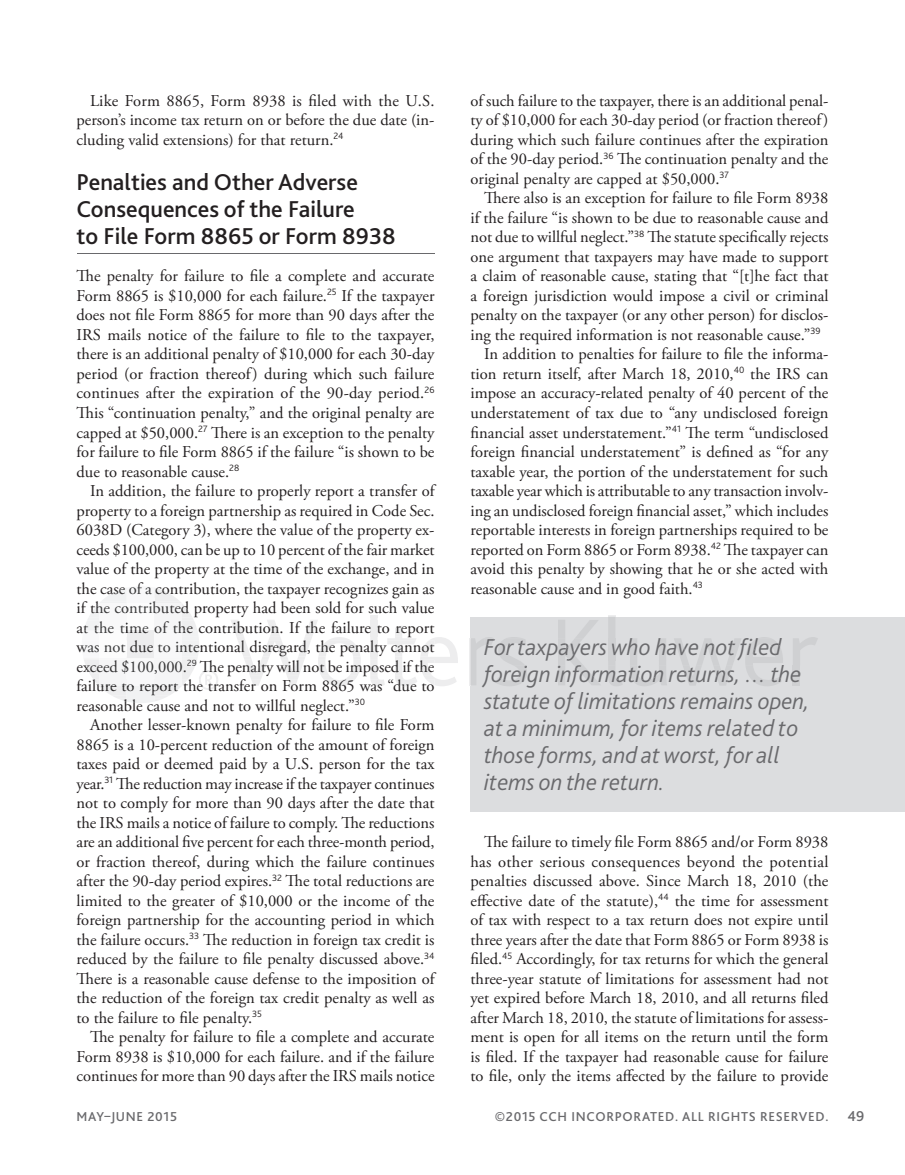
<style>
.page{position:relative;width:905px;height:1175px;background:#fff}
.page>*{position:absolute;margin:0;border:0;box-sizing:border-box;transform-origin:0 0}
.t1{font:italic 300 24px/27px "Bliss 2";color:#69696c}
.t2{font:500 24px/27px "Bliss 2";color:#231f20}
.t3{font:16.5px/19.5px "Adobe Garamond Pro";color:#231f20;text-align:justify}
.t4{font:16.5px/19.5px "Adobe Garamond Pro";color:#2a2829;text-align:center}
.t5{font:16.5px "Adobe Garamond Pro";color:#302e2f}
.t6{font:500 15px "Bliss 2";color:#69696c}
.t7{font:500 13.5px "Bliss 2";letter-spacing:.05em;color:#69696c}
.t8{font:300 9.6px "Bliss 2";color:#2b292a}
.s1{color:#302e2f}
.s2{color:#373738}
.s3{color:#2b292a}
.s4{color:#3c3c3d}
.s5{color:#343334}
.s6{color:#2a2829}
.s7{font-family:"Adobe Garamond Pro";font-weight:400;font-size:16.5px}
</style>
<div class="page">
<hr style="left:76px;top:253px;width:358px;height:1px;background:#69696c">
<div style="left:470px;top:616px;width:434px;height:195px;background:#dcdddf"></div>
<svg style="left:231px;top:620px;width:130px;height:66px"></svg>
<svg style="left:370px;top:615px;width:88px;height:71px"></svg>
<hr style="left:469px;top:638px;width:1px;height:47px;background:#ededee">
<svg style="left:470px;top:637px;width:57px;height:49px"></svg>
<svg style="left:558px;top:620px;width:42px;height:65px"></svg>
<svg style="left:608px;top:615px;width:7px;height:50px"></svg>
<div style="left:608px;top:638px;width:7px;height:23px;background:#cfd0d2"></div>
<svg style="left:608px;top:674px;width:14px;height:12px"></svg>
<svg style="left:630px;top:639px;width:37px;height:47px"></svg>
<svg style="left:674px;top:637px;width:109px;height:49px"></svg>
<svg style="left:793px;top:637px;width:25px;height:28px"></svg>
<div style="left:792px;top:665px;width:8px;height:20px;background:#cfd0d2"></div>
<svg style="left:84px;top:588px;width:134px;height:115px"></svg>
<p class="t3" style="left:76px;top:92px;width:359px;text-indent:14px">Like Form 8865, Form 8938 is filed with the U.S. person’s income tax return on or before the due date (in&shy;cluding valid extensions) for that return. <sup>24</sup></p>
<h1 class="t2" style="left:76px;top:171px;width:321px">Penalties and Other Adverse<br>Consequences of the Failure<br>to File Form 8865 or Form 8938</h1>
<p class="t3" style="left:76px;top:268px;width:359px">The penalty for failure to file a complete and accurate Form 8865 is $10,000 for each failure. <sup>25</sup> If the taxpayer does not file Form 8865 for more than 90 days after the IRS mails notice of the failure to file to the taxpayer, there is an additional penalty of $10,000 for each 30-day period (or fraction thereof) during which such failure continues after the expiration of the 90-day period. <sup>26<br></sup>This “continuation penalty,” and the original penalty are capped at $50,000. <sup>27</sup> There is an exception to the penalty for failure to file Form 8865 if the failure “is shown to be due to reasonable cause. <sup>28</sup></p>
<p class="t3" style="left:76px;top:482px;width:361px;text-indent:14px">In addition, the failure to properly report a transfer of property to a foreign partnership as required in Code Sec.<br>6038D (Category 3), where the value of the property ex&shy;ceeds $100,000, can be up to 10 percent of the fair market value of the property at the time of the exchange, and in the <span class="s1">case</span> <span class="s2">of a</span> <span class="s3">con</span>tribution, the taxpayer recognizes gain as if <span class="s1">t</span><span class="s2">he c</span><span class="s4">ontri</span><span class="s5">buted</span> property had been sold for such value <span class="s2">at the t</span><span class="s4">ime</span> <span class="s5">of th</span><span class="s1">e</span> cont<span class="s6">ribution. If th</span>e failur o port <span class="s2">was</span> <span class="s4">not</span> <span class="s6">due</span> <span class="s2">to in</span><span class="s1">te</span>ntion<span class="s6">al disregard, the pen</span>a y <span class="s6">cannot </span>e<span class="s3">xc</span><span class="s5">eed</span> <span class="s2">$100</span><span class="s5">,000</span></p>
<p class="t4" style="left:364px;top:619px;width:19px">e t lt</p>
<p class="t4" style="left:395px;top:619px;width:13px">re</p>
<p class="t4" style="left:391px;top:658px;width:10px">d</p>
<p class="t8" style="left:183px;top:659px;width:16px"><span class="s7">.</span> 29</p>
<p class="t3" style="left:77px;top:658px;width:359px;text-indent:123px"><span class="s6">Th</span>e pe<span class="s6">nalty will not be impo</span>se if t<span class="s6">he </span>fai<span class="s3">l</span><span class="s5">ure t</span><span class="s2">o re</span><span class="s5">port</span> <span class="s3">t</span>h<span class="s6">e tr</span>ansfe<span class="s6">r on Fo</span>rm <span class="s6">8865 was</span> “<span class="s6">due to </span>reasona e cause and not to willful neglect.” <sup>30</sup></p>
<p class="t3" style="left:77px;top:716px;width:361px;text-indent:13px">Another lesser-known penalty for failure to file Form 8865 is a 10-percent reduction of the amount of foreign taxes paid or deemed paid by a U.S. person for the tax year. <sup>31</sup> The reduction may increase if the taxpayer continues not to comply for more than 90 days after the date that the IRS mails a notice of failure to comply. The reductions are an additional five percent for each three-month period, or fraction thereof, during which the failure continues after the 90-day period expires. <sup>32</sup> The total reductions are limited to the greater of $10,000 or the income of the foreign partnership for the accounting period in which the failure occurs. <sup>33</sup> The reduction in foreign tax credit is reduced by the failure to file penalty discussed above. <sup>34<br></sup>There is a reasonable cause defense to the imposition of the reduction of the foreign tax credit penalty as well as to the failure to file penalty. <sup>35</sup></p>
<p class="t3" style="left:77px;top:1028px;width:359px;text-indent:13px">The penalty for failure to file a complete and accurate Form 8938 is $10,000 for each failure. and if the failure continues for more than 90 days after the IRS mails notice</p>
<p class="t5" style="left:124px;top:699px;width:14px">bl</p>
<p class="t3" style="left:470px;top:92px;width:359px">of such failure to the taxpayer, there is an additional penal&shy;ty of $10,000 for each 30-day period (or fraction thereof) during which such failure continues after the expiration of the 90-day period. <sup>36</sup> The continuation penalty and the original penalty are capped at $50,000. <sup>37</sup></p>
<p class="t3" style="left:484px;top:190px;width:346px">There also is an exception for failure to file Form 8938</p>
<p class="t3" style="left:470px;top:209px;width:359px">if the failure “is shown to be due to reasonable cause and</p>
<p class="t3" style="left:470px;top:229px;width:359px">not due to willful neglect.” <sup>38</sup> The statute specifically rejects</p>
<p class="t3" style="left:470px;top:248px;width:359px">one argument that taxpayers may have made to support</p>
<p class="t3" style="left:470px;top:268px;width:359px">a claim of reasonable cause, stating that “[t]he fact that</p>
<p class="t3" style="left:470px;top:287px;width:359px">a foreign jurisdiction would impose a civil or criminal</p>
<p class="t3" style="left:470px;top:307px;width:359px">penalty on the taxpayer (or any other person) for disclos-</p>
<p class="t3" style="left:470px;top:326px;width:351px">ing the required information is not reasonable cause.” <sup>39</sup></p>
<p class="t3" style="left:484px;top:346px;width:346px">In addition to penalties for failure to file the informa-</p>
<p class="t3" style="left:470px;top:365px;width:359px">tion return itself, after March 18, 2010, <sup>40</sup> the IRS can</p>
<p class="t3" style="left:470px;top:385px;width:359px">impose an accuracy-related penalty of 40 percent of the</p>
<p class="t3" style="left:470px;top:404px;width:359px">understatement of tax due to “any undisclosed foreign</p>
<p class="t3" style="left:470px;top:424px;width:359px">financial asset understatement.” <sup>41</sup> The term “undisclosed</p>
<p class="t3" style="left:470px;top:443px;width:359px">foreign financial understatement” is defined as “for any</p>
<p class="t3" style="left:470px;top:463px;width:359px">taxable year, the portion of the understatement for such</p>
<p class="t3" style="left:470px;top:482px;width:359px">taxable year which is attributable to any transaction involv-</p>
<p class="t3" style="left:470px;top:502px;width:359px">ing an undisclosed foreign financial asset,” which includes</p>
<p class="t3" style="left:470px;top:521px;width:359px">reportable interests in foreign partnerships required to be</p>
<p class="t3" style="left:470px;top:541px;width:359px">reported on Form 8865 or Form 8938. <sup>42</sup> The taxpayer can</p>
<p class="t3" style="left:470px;top:560px;width:359px">avoid this penalty by showing that he or she acted with</p>
<p class="t3" style="left:470px;top:580px;width:234px">reasonable cause and in good faith. <sup>43</sup></p>
<h1 class="t1" style="left:484px;top:636px;width:327px">For taxpayers who have not filed foreign information returns, … the statute of limitations remains open, at a minimum, for items related to those forms, and at worst, for all items on the return.</h1>
<p class="t3" style="left:470px;top:833px;width:359px;text-indent:14px">The failure to timely file Form 8865 and/or Form 8938 has other serious consequences beyond the potential penalties discussed above. Since March 18, 2010 (the effective date of the statute), <sup>44</sup> the time for assessment of tax with respect to a tax return does not expire until three years after the date that Form 8865 or Form 8938 is filed. <sup>45</sup> Accordingly, for tax returns for which the general three-year statute of limitations for assessment had not yet expired before March 18, 2010, and all returns filed after March 18, 2010, the statute of limitations for assess&shy;ment is open for all items on the return until the form is filed. If the taxpayer had reasonable cause for failure to file, only the items affected by the failure to provide</p>
<p class="t7" style="left:76px;top:1111px;width:102px">MAY–JUNE 2015</p>
<p class="t7" style="left:495px;top:1111px;width:335px">©2015 CCH INCORPORATED. ALL RIGHTS RESERVED.</p>
<p class="t6" style="left:847px;top:1110px;width:18px">49</p>
</div>
